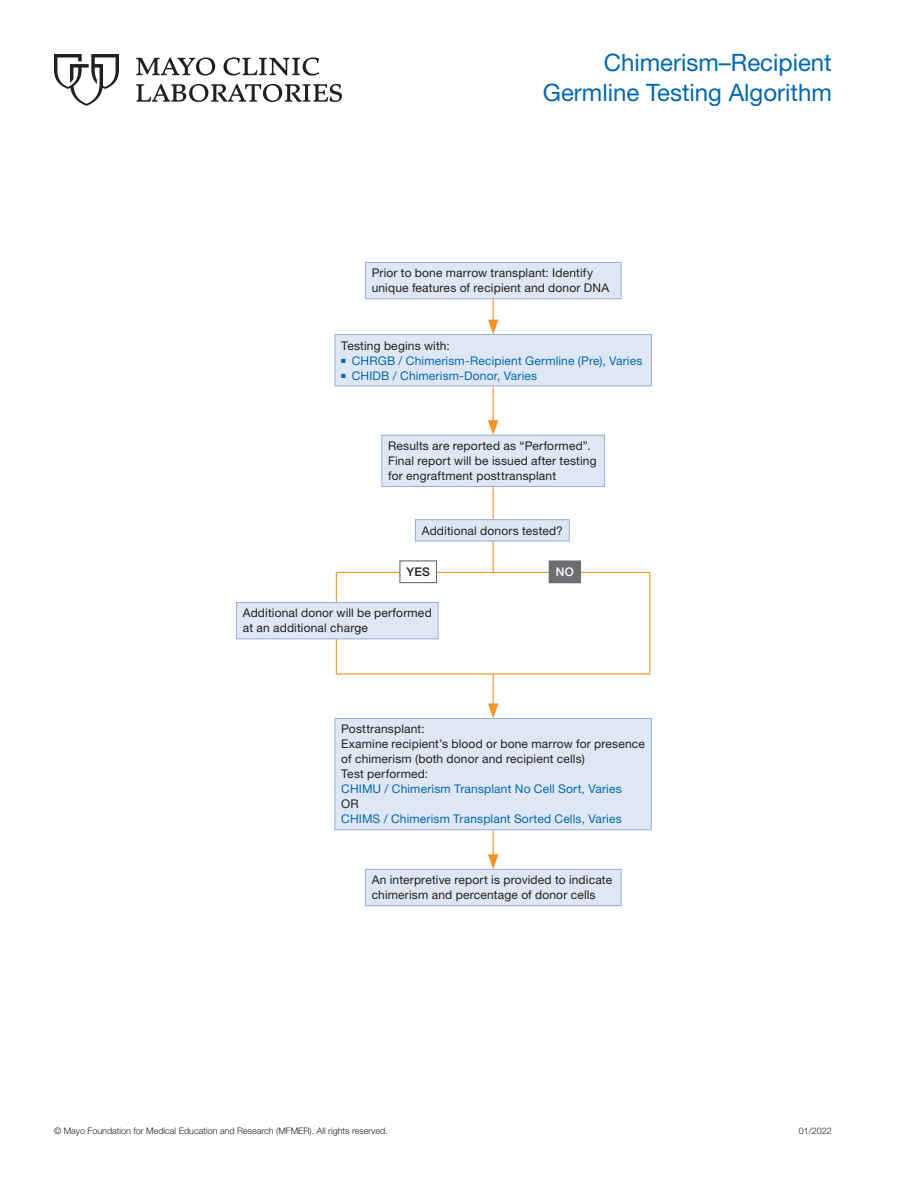
<style>
.page{position:relative;width:918px;height:1188px;background:#fff}
.page>*{position:absolute;margin:0;border:0;box-sizing:border-box;transform-origin:0 0}
.t1{font:24px/30px "Helvetica Neue LT Std";color:#0168b3;text-align:right}
.t2{font:12px/15px "Helvetica Neue LT Std";letter-spacing:.015em;color:#231f20}
.t3{font:12px "Helvetica Neue LT Std";letter-spacing:.015em;color:#0168b3}
.t4{font:500 12px "Helvetica Neue LT Std";color:#231f20}
.t5{font:500 12px "Helvetica Neue LT Std";color:#fff}
.t6{font:300 9px "Helvetica Neue LT Std";color:#231f20}
</style>
<div class="page">
<svg style="left:54px;top:54px;width:65px;height:52px"></svg>
<svg style="left:136px;top:84px;width:206px;height:18px"></svg>
<svg style="left:136px;top:57px;width:183px;height:19px"></svg>
<hr style="left:493px;top:472px;width:1px;height:241px;background:#f79324">
<div style="left:336px;top:572px;width:314px;height:103px;background:#fff;border:1px solid #f79324"></div>
<hr style="left:493px;top:287px;width:1px;height:42px;background:#f79324">
<svg style="left:488px;top:320px;width:10px;height:14px"></svg>
<hr style="left:493px;top:387px;width:1px;height:42px;background:#f79324">
<svg style="left:488px;top:420px;width:10px;height:15px"></svg>
<hr style="left:493px;top:821px;width:1px;height:43px;background:#f79324">
<svg style="left:488px;top:854px;width:10px;height:15px"></svg>
<svg style="left:488px;top:703px;width:10px;height:15px"></svg>
<div style="left:382px;top:435px;width:223px;height:52px;background:#e0e7f4"></div>
<div style="left:381px;top:435px;width:224px;height:52px;border:1px solid #95b0da"></div>
<div style="left:236px;top:603px;width:202px;height:36px;background:#e0e7f4"></div>
<div style="left:236px;top:602px;width:203px;height:37px;border:1px solid #95b0da"></div>
<div style="left:365px;top:869px;width:256px;height:37px;background:#e0e7f4"></div>
<div style="left:365px;top:869px;width:256px;height:37px;border:1px solid #95b0da"></div>
<div style="left:335px;top:718px;width:316px;height:112px;background:#e0e7f4"></div>
<div style="left:334px;top:718px;width:318px;height:112px;border:1px solid #95b0da"></div>
<div style="left:415px;top:520px;width:154px;height:21px;background:#e0e7f4"></div>
<div style="left:415px;top:519px;width:155px;height:22px;border:1px solid #95b0da"></div>
<div style="left:335px;top:335px;width:316px;height:51px;background:#e0e7f4"></div>
<div style="left:335px;top:334px;width:317px;height:52px;border:1px solid #95b0da"></div>
<div style="left:365px;top:262px;width:256px;height:37px;background:#e0e7f4"></div>
<div style="left:365px;top:262px;width:256px;height:37px;border:1px solid #95b0da"></div>
<div style="left:400px;top:561px;width:36px;height:22px;background:#fff"></div>
<div style="left:399px;top:560px;width:38px;height:23px;border:1px solid #6c6d70"></div>
<div style="left:549px;top:561px;width:31px;height:22px;background:#6c6d70"></div>
<div style="left:549px;top:560px;width:32px;height:23px;border:1px solid #6c6d70"></div>
<h1 class="t1" style="left:543px;top:47px;width:290px">Chimerism–Recipient<br>Germline Testing Algorithm</h1>
<p class="t2" style="left:372px;top:265px;width:239px">Prior to bone marrow transplant: Identify unique features of recipient and donor DNA</p>
<p class="t2" style="left:341px;top:338px;width:110px">Testing begins with:</p>
<p class="t3" style="left:341px;top:353px;width:303px">■ CHRGB / Chimerism-Recipient Germline (Pre), Varies</p>
<p class="t3" style="left:341px;top:368px;width:197px">■ CHIDB / Chimerism-Donor, Varies</p>
<p class="t2" style="left:388px;top:438px;width:210px">Results are reported as “Performed”.<br>Final report will be issued after testing for engraftment posttransplant</p>
<p class="t2" style="left:422px;top:523px;width:143px">Additional donors tested?</p>
<p class="t4" style="left:406px;top:565px;width:25px">YES</p>
<p class="t5" style="left:556px;top:565px;width:19px">NO</p>
<p class="t2" style="left:243px;top:606px;width:190px">Additional donor will be performed at an additional charge</p>
<p class="t2" style="left:341px;top:721px;width:305px">Posttransplant:<br>Examine recipient’s blood or bone marrow for presence of chimerism (both donor and recipient cells)<br>Test performed:</p>
<p class="t3" style="left:341px;top:782px;width:282px">CHIMU / Chimerism Transplant No Cell Sort, Varies</p>
<p class="t2" style="left:341px;top:796px;width:19px">OR</p>
<p class="t3" style="left:341px;top:812px;width:282px">CHIMS / Chimerism Transplant Sorted Cells, Varies</p>
<p class="t2" style="left:372px;top:872px;width:242px">An interpretive report is provided to indicate chimerism and percentage of donor cells</p>
<p class="t6" style="left:54px;top:1125px;width:335px">© Mayo Foundation for Medical Education and Research (MFMER). All rights reserved.</p>
<p class="t6" style="left:799px;top:1125px;width:35px">01/2022</p>
</div>
